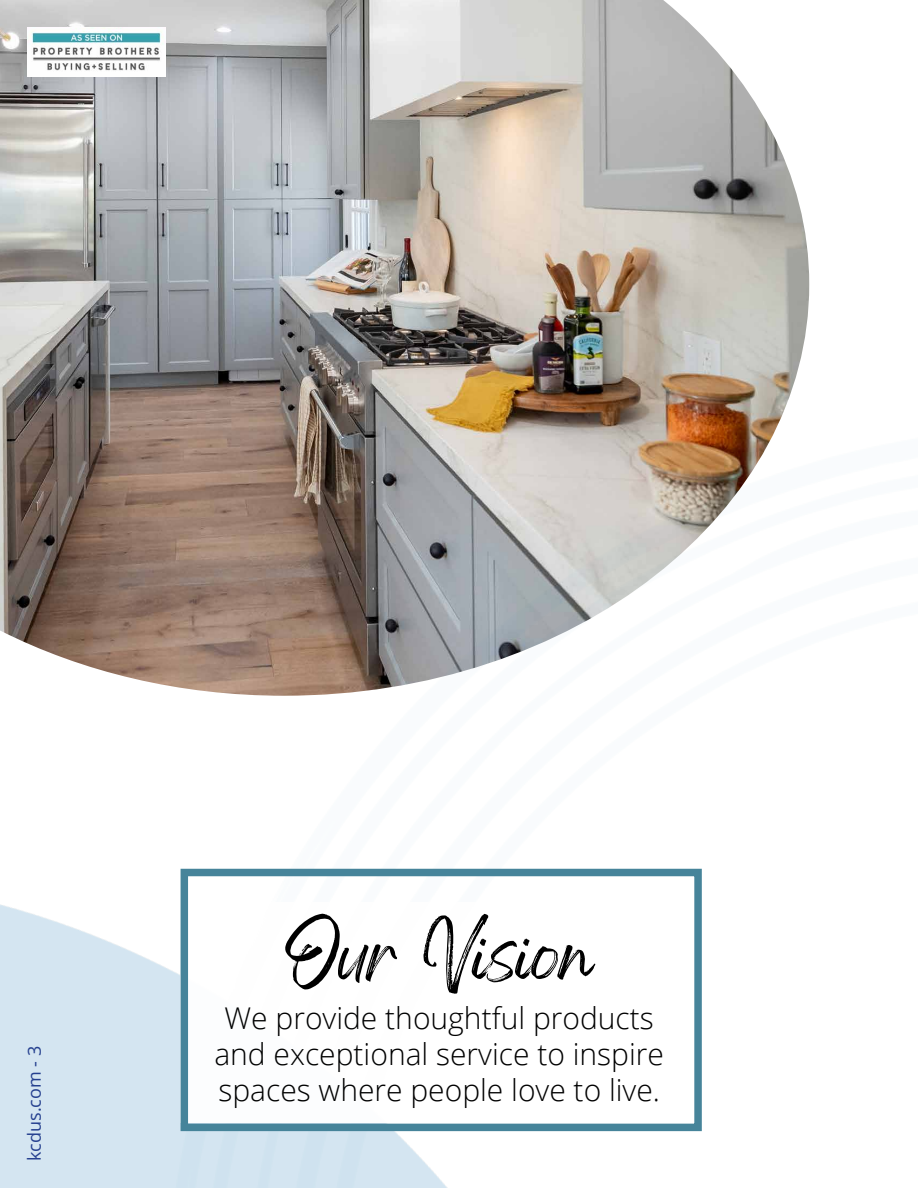
<style>
.page{position:relative;width:918px;height:1188px;background:#fff}
.page>*{position:absolute;margin:0;border:0;box-sizing:border-box;transform-origin:0 0}
.t1{font:54px "Gellatio";color:#000}
.t2{font:300 30px/36px "Open Sans";color:#000101;text-align:center}
.t3{font:18px "Open Sans";color:#25408f}
</style>
<div class="page">
<img style="left:0;top:0;width:114px;height:249px">
<img style="left:0;top:249px;width:702px;height:883px">
<img style="left:0;top:486px;width:603px;height:702px">
<img style="left:114px;top:0;width:696px;height:995px">
<img style="left:27px;top:28px;width:138px;height:48px">
<div style="left:181px;top:902px;width:503px;height:221px;background:#fff"></div>
<div style="left:181px;top:869px;width:521px;height:262px;border:8px solid #46849a"></div>
<p class="t3" style="left:22px;top:1161px;width:117px;rotate:-90deg">kcdus.com - 3</p>
<h1 class="t1" style="left:286px;top:942px;width:308px">Our Vision</h1>
<p class="t2" style="left:214px;top:999px;width:451px">We provide thoughtful products and exceptional service to inspire spaces where people love to live.</p>
</div>
